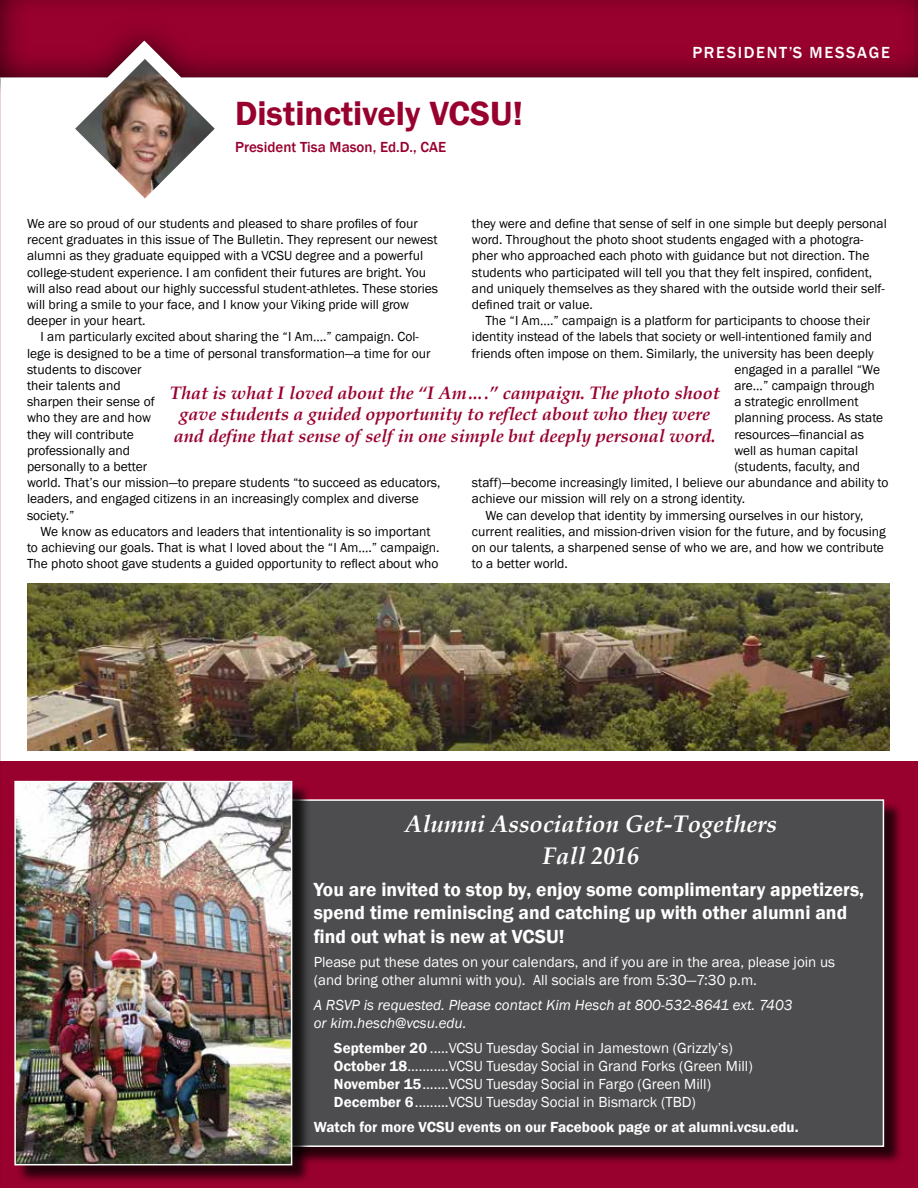
<style>
.page{position:relative;width:918px;height:1188px;background:#fff}
.page>*{position:absolute;margin:0;border:0;box-sizing:border-box;transform-origin:0 0}
.t1{font:600 34.5px "Franklin Gothic";color:#98002e}
.t2{font:italic 700 24px/32px "Book Antiqua";color:#fff;text-align:center}
.t3{font:600 19.5px/23.4px "Franklin Gothic";color:#fff}
.t4{font:italic 700 18px/21.6px "Book Antiqua";color:#98002e;text-align:center}
.t5{font:500 16.5px "Franklin Gothic";letter-spacing:.1em;color:#fff}
.t6{font:15px/18px "Franklin Gothic";color:#fff}
.t7{font:italic 15px/18px "Franklin Gothic";color:#fff}
.t8{font:600 15px "Franklin Gothic";color:#fff}
.t9{font:500 15px "Franklin Gothic";color:#98002e}
.t10{font:13.5px/16.2px "Franklin Gothic";color:#000}
.s1{font-weight:600}
</style>
<div class="page">
<div style="left:0;top:761px;width:918px;height:427px;background:#98002e"></div>
<hr style="left:0;top:34px;width:2px;height:1154px;background:#000;opacity:.75">
<div style="left:0;top:0;width:918px;height:78px;background:#000;opacity:.75"></div>
<img style="left:75px;top:59px;width:140px;height:139px">
<div style="left:116px;top:802px;width:787px;height:364px;background:#000;opacity:.75"></div>
<div style="left:114px;top:799px;width:770px;height:348px;background:#4d4d4f;border:2px solid #fff"></div>
<div style="left:17px;top:783px;width:294px;height:401px;background:#000;opacity:.75"></div>
<img style="left:17px;top:784px;width:272px;height:378px">
<div style="left:14px;top:781px;width:278px;height:384px;border:2px solid #fff"></div>
<img style="left:27px;top:583px;width:863px;height:167px">
<h1 class="t1" style="left:235px;top:92px;width:289px">Distinctively VCSU!</h1>
<p class="t9" style="left:235px;top:138px;width:213px">President Tisa Mason, Ed.D., CAE</p>
<p class="t5" style="left:692px;top:42px;width:199px">PRESIDENT’S MESSAGE</p>
<p class="t10" style="left:27px;top:216px;width:413px">We are so proud of our students and pleased to share profiles of four recent graduates in this issue of The Bulletin. They represent our newest alumni as they graduate equipped with a VCSU degree and a powerful college-student experience. I am confident their futures are bright. You will also read about our highly successful student-athletes. These stories will bring a smile to your face, and I know your Viking pride will grow deeper in your heart.</p>
<p class="t10" style="left:27px;top:329px;width:415px;text-indent:14px">I am particularly excited about sharing the “I Am….” campaign. Col&shy;lege is designed to be a time of personal transformation—a time for our students to discover<br>their talents and<br>sharpen their sense of<br>who they are and how<br>they will contribute<br>professionally and<br>personally to a better<br>world. That’s our mission—to prepare students “to succeed as educators, leaders, and engaged citizens in an increasingly complex and diverse society.”</p>
<p class="t10" style="left:27px;top:523px;width:414px;text-align:center">We know as educators and leaders that intentionality is so important<br>to achieving our goals. That is what I loved about the “I Am….” campaign.<br>The photo shoot gave students a guided opportunity to reflect about who</p>
<p class="t10" style="left:472px;top:216px;width:416px">they were and define that sense of self in one simple but deeply personal word. Throughout the photo shoot students engaged with a photogra&shy;pher who approached each photo with guidance but not direction. The students who participated will tell you that they felt inspired, confident, and uniquely themselves as they shared with the outside world their self&shy;defined trait or value.</p>
<p class="t10" style="left:485px;top:313px;width:386px">The “I Am….” campaign is a platform for participants to choose their</p>
<p class="t10" style="left:472px;top:329px;width:402px">identity instead of the labels that society or well-intentioned family and</p>
<p class="t10" style="left:472px;top:345px;width:403px">friends often impose on them. Similarly, the university has been deeply</p>
<p class="t10" style="left:734px;top:361px;width:147px">engaged in a parallel “We</p>
<p class="t10" style="left:734px;top:378px;width:142px">are…” campaign through</p>
<p class="t10" style="left:734px;top:394px;width:126px">a strategic enrollment</p>
<p class="t10" style="left:734px;top:410px;width:150px">planning process. As state</p>
<p class="t10" style="left:734px;top:426px;width:131px">resources—financial as</p>
<p class="t10" style="left:734px;top:442px;width:125px">well as human capital</p>
<p class="t10" style="left:734px;top:459px;width:127px">(students, faculty, and</p>
<p class="t10" style="left:472px;top:475px;width:418px">staff)—become increasingly limited, I believe our abundance and ability to</p>
<p class="t10" style="left:472px;top:491px;width:275px">achieve our mission will rely on a strong identity.</p>
<p class="t10" style="left:485px;top:507px;width:380px">We can develop that identity by immersing ourselves in our history,</p>
<p class="t10" style="left:472px;top:523px;width:415px">current realities, and mission-driven vision for the future, and by focusing</p>
<p class="t10" style="left:472px;top:540px;width:414px">on our talents, a sharpened sense of who we are, and how we contribute</p>
<p class="t10" style="left:472px;top:556px;width:98px">to a better world.</p>
<h3 class="t4" style="left:170px;top:382px;width:551px">That is what I loved about the “I Am….” campaign. The photo shoot gave students a guided opportunity to reflect about who they were and define that sense of self in one simple but deeply personal word.</h3>
<h2 class="t2" style="left:405px;top:809px;width:373px">Alumni Association Get-Togethers<br>Fall 2016</h2>
<h3 class="t3" style="left:314px;top:878px;width:552px">You are invited to stop by, enjoy some complimentary appetizers, spend time reminiscing and catching up with other alumni and find out what is new at VCSU!</h3>
<p class="t6" style="left:314px;top:954px;width:523px">Please put these dates on your calendars, and if you are in the area, please join us (and bring other alumni with you). All socials are from 5:30—7:30 p.m.</p>
<p class="t7" style="left:314px;top:996px;width:480px">A RSVP is requested. Please contact Kim Hesch at 800-532-8641 ext. 7403 or kim.hesch@vcsu.edu.</p>
<p class="t6" style="left:334px;top:1039px;width:420px"><span class="s1">September 20</span> .....VCSU Tuesday Social in Jamestown (Grizzly’s)<br><span class="s1">October 18</span>...........VCSU Tuesday Social in Grand Forks (Green Mill)<br><span class="s1">November 15</span>.......VCSU Tuesday Social in Fargo (Green Mill)<br><span class="s1">December 6</span>.........VCSU Tuesday Social in Bismarck (TBD)</p>
<p class="t8" style="left:314px;top:1117px;width:486px">Watch for more VCSU events on our Facebook page or at alumni.vcsu.edu.</p>
</div>
